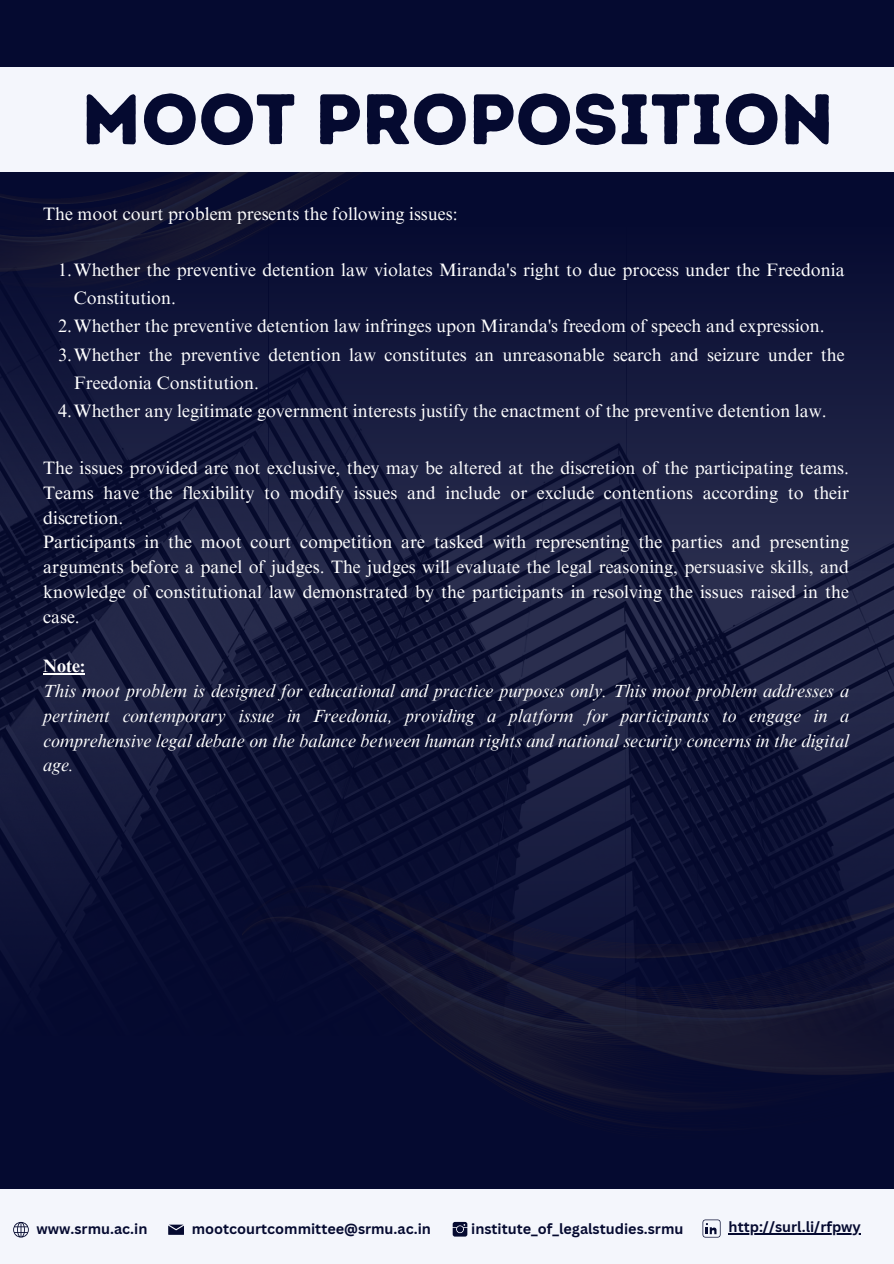
<style>
.page{position:relative;width:894px;height:1264px;background:#fff}
.page>*{position:absolute;margin:0;border:0;box-sizing:border-box;transform-origin:0 0}
.t1{font:71.25px "Intro Rust Base";color:#050a30}
.t2{font:18px/24.8px "Times NRMT Pro";color:#fff}
.t3{font:italic 18px/24.8px "Times NRMT Pro";color:#fff;text-align:justify}
.t4{font:700 18px "Times NRMT Pro";color:#fff}
.t5{font:700 14.4px "Canva Sans";color:#050a30}
</style>
<div class="page">
<div style="left:0;top:0;width:893px;height:1263px;background:#050a30"></div>
<img style="left:0;top:321px;width:893px;height:513px">
<svg style="left:0;top:693px;width:267px;height:239px;fill:#0e1336"></svg>
<div style="left:626px;top:214px;width:267px;height:356px;background:linear-gradient(to bottom,#060b31,#262a4b)"></div>
<svg style="left:268px;top:693px;width:356px;height:141px;fill:#0e1234"></svg>
<svg style="left:268px;top:321px;width:357px;height:249px;fill:#191d40"></svg>
<svg style="left:625px;top:693px;width:268px;height:141px"></svg>
<svg style="left:0;top:321px;width:268px;height:249px;fill:#14183c"></svg>
<img style="left:0;top:172px;width:346px;height:123px">
<img style="left:242px;top:834px;width:651px;height:287px">
<div style="left:0;top:67px;width:893px;height:105px;background:#f4f6fc"></div>
<hr style="left:43px;top:673px;width:42px;height:1px;background:#fff">
<div style="left:0;top:1189px;width:893px;height:74px;background:#f4f6fc"></div>
<svg style="left:13px;top:1222px;width:16px;height:15px"></svg>
<svg style="left:168px;top:1224px;width:16px;height:10px"></svg>
<svg style="left:702px;top:1219px;width:18px;height:18px"></svg>
<svg style="left:452px;top:1221px;width:15px;height:15px"></svg>
<hr style="left:728px;top:1233px;width:132px;height:1px;background:#050a30">
<h1 class="t1" style="left:81px;top:76px;width:753px">MOOT PROPOSITION</h1>
<p class="t2" style="left:43px;top:203px;width:415px">The moot court problem presents the following issues:</p>
<p class="t2" style="left:58px;top:260px;width:787px">1.Whether the preventive detention law violates Miranda's right to due process under the Freedonia</p>
<p class="t2" style="left:74px;top:288px;width:104px">Constitution.</p>
<p class="t2" style="left:58px;top:316px;width:767px">2.Whether the preventive detention law infringes upon Miranda's freedom of speech and expression.</p>
<p class="t2" style="left:58px;top:344px;width:787px">3.Whether the preventive detention law constitutes an unreasonable search and seizure under the</p>
<p class="t2" style="left:74px;top:372px;width:187px">Freedonia Constitution.</p>
<p class="t2" style="left:58px;top:400px;width:769px">4.Whether any legitimate government interests justify the enactment of the preventive detention law.</p>
<p class="t2" style="left:43px;top:458px;width:807px">The issues provided are not exclusive, they may be altered at the discretion of the participating teams.<br>Teams have the flexibility to modify issues and include or exclude contentions according to their discretion.<br>Participants in the moot court competition are tasked with representing the parties and presenting arguments before a panel of judges. The judges will evaluate the legal reasoning, persuasive skills, and knowledge of constitutional law demonstrated by the participants in resolving the issues raised in the case.</p>
<p class="t4" style="left:43px;top:659px;width:43px">Note:</p>
<p class="t3" style="left:43px;top:680px;width:807px">This moot problem is designed for educational and practice purposes only. This moot problem addresses a pertinent contemporary issue in Freedonia, providing a platform for participants to engage in a comprehensive legal debate on the balance between human rights and national security concerns in the digital age.</p>
<p class="t5" style="left:36px;top:1218px;width:112px">www.srmu.ac.in</p>
<p class="t5" style="left:192px;top:1218px;width:241px">mootcourtcommittee@srmu.ac.in</p>
<p class="t5" style="left:471px;top:1218px;width:214px">institute_of_legalstudies.srmu</p>
<p class="t5" style="left:728px;top:1216px;width:134px">http://surl.li/rfpwy</p>
</div>
